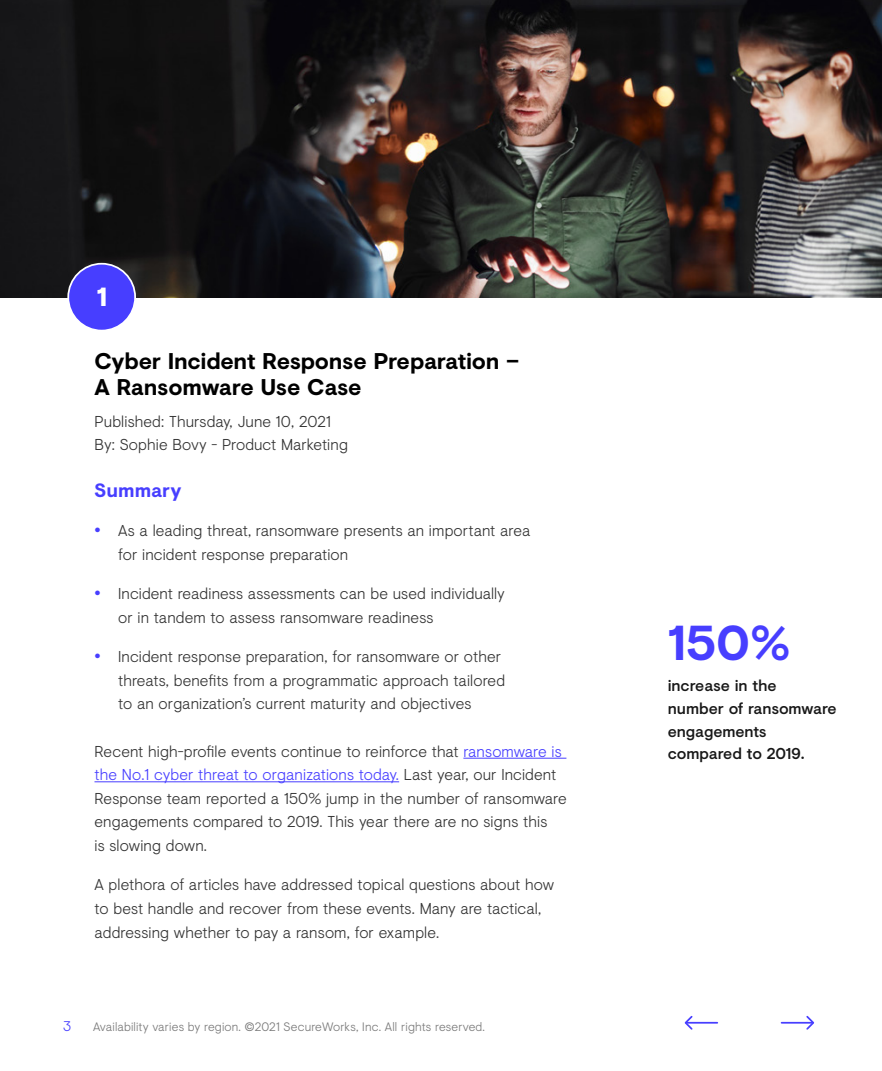
<style>
.page{position:relative;width:882px;height:1071px;background:#fff}
.page>*{position:absolute;margin:0;border:0;box-sizing:border-box;transform-origin:0 0}
.t1{font:700 49px "Visuelt";color:#473eff}
.t2{font:900 26.25px "Visuelt";color:#fff}
.t3{font:700 22.75px/26.2px "Visuelt";letter-spacing:-.01em;color:#000}
.t4{font:700 19.25px "Visuelt";letter-spacing:.01em;color:#473eff}
.t5{font:300 15.75px/23.6px "Visuelt";letter-spacing:.005em;color:#333}
.t6{font:500 15.75px/22.8px "Visuelt";letter-spacing:-.005em;color:#181818}
.t7{font:300 14px "Visuelt";color:#473eff}
.t8{font:300 12.25px "Visuelt";letter-spacing:.01em;color:#787878}
.s1{font-weight:900;font-size:17.5px;color:#473eff}
.s2{color:#473eff}
</style>
<div class="page">
<hr style="left:782px;top:1022px;width:31px;height:2px;background:#473eff">
<svg style="left:805px;top:1015px;width:10px;height:15px"></svg>
<hr style="left:686px;top:1022px;width:31px;height:2px;background:#473eff">
<svg style="left:684px;top:1016px;width:10px;height:14px"></svg>
<hr style="left:463px;top:758px;width:103px;height:1px;background:#473eff">
<hr style="left:94px;top:781px;width:305px;height:1px;background:#473eff">
<img style="left:0;top:0;width:882px;height:297px">
<div style="left:68px;top:264px;width:67px;height:67px;background:#473eff;border-radius:50%"></div>
<div style="left:67px;top:263px;width:69px;height:68px;border:2px solid #fff;border-radius:50%"></div>
<h2 class="t2" style="left:97px;top:277px;width:12px">1</h2>
<h3 class="t3" style="left:94px;top:347px;width:426px">Cyber Incident Response Preparation –<br>A Ransomware Use Case</h3>
<p class="t5" style="left:94px;top:409px;width:255px">Published: Thursday, June 10, 2021<br>By: Sophie Bovy - Product Marketing</p>
<p class="t4" style="left:94px;top:476px;width:88px">Summary</p>
<p class="t5" style="left:118px;top:518px;width:414px;text-indent:-24px"><span class="s1">•</span> As a leading threat, ransomware presents an important area for incident response preparation</p>
<p class="t5" style="left:118px;top:581px;width:388px;text-indent:-24px"><span class="s1">•</span> Incident readiness assessments can be used individually or in tandem to assess ransomware readiness</p>
<p class="t5" style="left:118px;top:644px;width:389px;text-indent:-24px"><span class="s1">•</span> Incident response preparation, for ransomware or other threats, benefits from a programmatic approach tailored to an organization’s current maturity and objectives</p>
<p class="t5" style="left:94px;top:738px;width:474px">Recent high-profile events continue to reinforce that <span class="s2">ransomware is the No.1 cyber threat to organizations today.</span> Last year, our Incident Response team reported a 150% jump in the number of ransomware engagements compared to 2019. This year there are no signs this<br>is slowing down.</p>
<p class="t5" style="left:94px;top:872px;width:461px">A plethora of articles have addressed topical questions about how to best handle and recover from these events. Many are tactical, addressing whether to pay a ransom, for example.</p>
<p class="t7" style="left:63px;top:1016px;width:10px">3</p>
<p class="t8" style="left:93px;top:1017px;width:393px">Availability varies by region. ©2021 SecureWorks, Inc. All rights reserved.</p>
<h1 class="t1" style="left:668px;top:607px;width:124px">150%</h1>
<p class="t6" style="left:668px;top:674px;width:171px">increase in the<br>number of ransomware engagements compared to 2019.</p>
</div>
